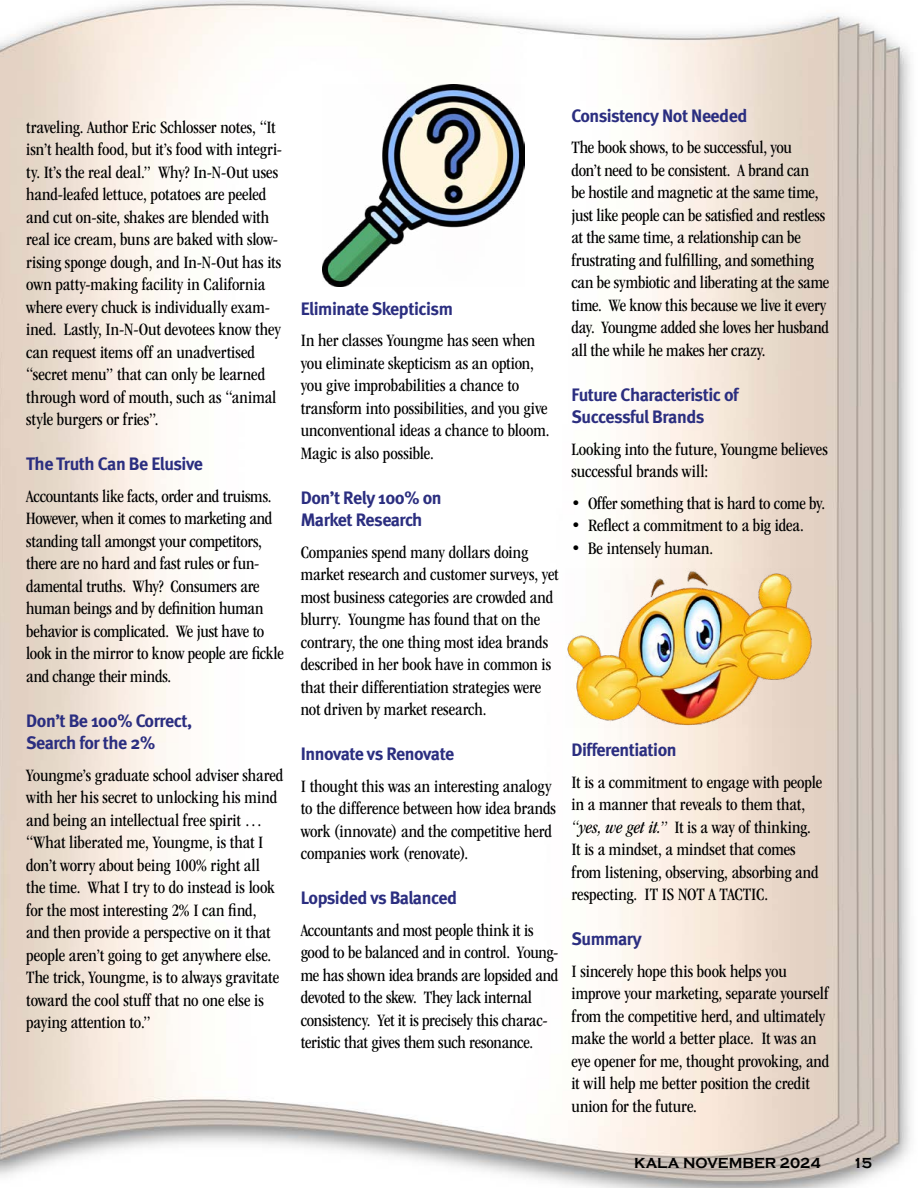
<style>
.page{position:relative;width:918px;height:1188px;background:#fff}
.page>*{position:absolute;margin:0;border:0;box-sizing:border-box;transform-origin:0 0}
.t1{font:condensed 18px/22.5px "ITC Garamond Std";letter-spacing:-.005em;color:#000}
.t2{font:700 18px/22.5px "Meta";letter-spacing:-.025em;color:#2b2e80}
.t3{font:700 15px "Copperplate Gothic";color:#000;scale:.95 1}
.s1{font-style:italic}
</style>
<div class="page">
<img style="left:0;top:0;width:911px;height:1188px">
<img style="left:322px;top:84px;width:203px;height:202px">
<img style="left:565px;top:568px;width:248px;height:160px">
<p class="t1" style="left:26px;top:116px;width:257px">traveling. Author Eric Schlosser notes, “It isn’t health food, but it’s food with integri&shy;ty. It’s the real deal.” Why? In-N-Out uses hand-leafed lettuce, potatoes are peeled and cut on-site, shakes are blended with real ice cream, buns are baked with slow&shy;rising sponge dough, and In-N-Out has its own patty-making facility in California where every chuck is individually exam&shy;ined. Lastly, In-N-Out devotees know they can request items off an unadvertised “secret menu” that can only be learned through word of mouth, such as “animal style burgers or fries”.</p>
<p class="t2" style="left:26px;top:452px;width:178px">The Truth Can Be Elusive</p>
<p class="t1" style="left:26px;top:485px;width:259px">Accountants like facts, order and truisms.<br>However, when it comes to marketing and standing tall amongst your competitors, there are no hard and fast rules or fun&shy;damental truths. Why? Consumers are human beings and by definition human behavior is complicated. We just have to look in the mirror to know people are fickle and change their minds.</p>
<p class="t2" style="left:26px;top:709px;width:168px">Don’t Be 100% Correct,<br>Search for the 2%</p>
<p class="t1" style="left:26px;top:764px;width:259px">Youngme’s graduate school adviser shared with her his secret to unlocking his mind and being an intellectual free spirit … “What liberated me, Youngme, is that I don’t worry about being 100% right all the time. What I try to do instead is look for the most interesting 2% I can find, and then provide a perspective on it that people aren’t going to get anywhere else.<br>The trick, Youngme, is to always gravitate toward the cool stuff that no one else is paying attention to.”</p>
<p class="t2" style="left:301px;top:297px;width:154px">Eliminate Skepticism</p>
<p class="t1" style="left:301px;top:330px;width:250px">In her classes Youngme has seen when you eliminate skepticism as an option, you give improbabilities a chance to transform into possibilities, and you give unconventional ideas a chance to bloom.<br>Magic is also possible.</p>
<p class="t2" style="left:301px;top:486px;width:142px">Don’t Rely 100% on<br>Market Research</p>
<p class="t1" style="left:301px;top:541px;width:260px">Companies spend many dollars doing market research and customer surveys, yet most business categories are crowded and blurry. Youngme has found that on the contrary, the one thing most idea brands described in her book have in common is that their differentiation strategies were not driven by market research.</p>
<p class="t2" style="left:301px;top:743px;width:155px">Innovate vs Renovate</p>
<p class="t1" style="left:301px;top:775px;width:257px">I thought this was an interesting analogy to the difference between how idea brands work (innovate) and the competitive herd companies work (renovate).</p>
<p class="t2" style="left:301px;top:887px;width:158px">Lopsided vs Balanced</p>
<p class="t1" style="left:301px;top:919px;width:259px">Accountants and most people think it is good to be balanced and in control. Young&shy;me has shown idea brands are lopsided and devoted to the skew. They lack internal consistency. Yet it is precisely this charac&shy;teristic that gives them such resonance.</p>
<p class="t2" style="left:572px;top:104px;width:177px">Consistency Not Needed</p>
<p class="t1" style="left:572px;top:136px;width:259px">The book shows, to be successful, you<br>don’t need to be consistent. A brand can<br>be hostile and magnetic at the same time, just like people can be satisfied and restless at the same time, a relationship can be frustrating and fulfilling, and something can be symbiotic and liberating at the same time. We know this because we live it every day. Youngme added she loves her husband all the while he makes her crazy.</p>
<p class="t2" style="left:572px;top:383px;width:169px">Future Characteristic of<br>Successful Brands</p>
<p class="t1" style="left:572px;top:438px;width:258px">Looking into the future, Youngme believes successful brands will:</p>
<p class="t1" style="left:572px;top:492px;width:255px">• Offer something that is hard to come by.</p>
<p class="t1" style="left:572px;top:514px;width:234px">• Reflect a commitment to a big idea.</p>
<p class="t1" style="left:572px;top:537px;width:143px">• Be intensely human.</p>
<p class="t2" style="left:572px;top:738px;width:107px">Differentiation</p>
<p class="t1" style="left:572px;top:771px;width:252px">It is a commitment to engage with people in a manner that reveals to them that, <span class="s1">“yes, we get it.”</span> It is a way of thinking.<br>It is a mindset, a mindset that comes from listening, observing, absorbing and respecting. IT IS NOT A TACTIC.</p>
<p class="t2" style="left:572px;top:927px;width:72px">Summary</p>
<p class="t1" style="left:572px;top:960px;width:259px">I sincerely hope this book helps you improve your marketing, separate yourself from the competitive herd, and ultimately make the world a better place. It was an eye opener for me, thought provoking, and it will help me better position the credit union for the future.</p>
<p class="t3" style="left:634px;top:1155px;width:198px">KALA NOVEMBER 2024</p>
<p class="t3" style="left:853px;top:1155px;width:22px">15</p>
</div>
